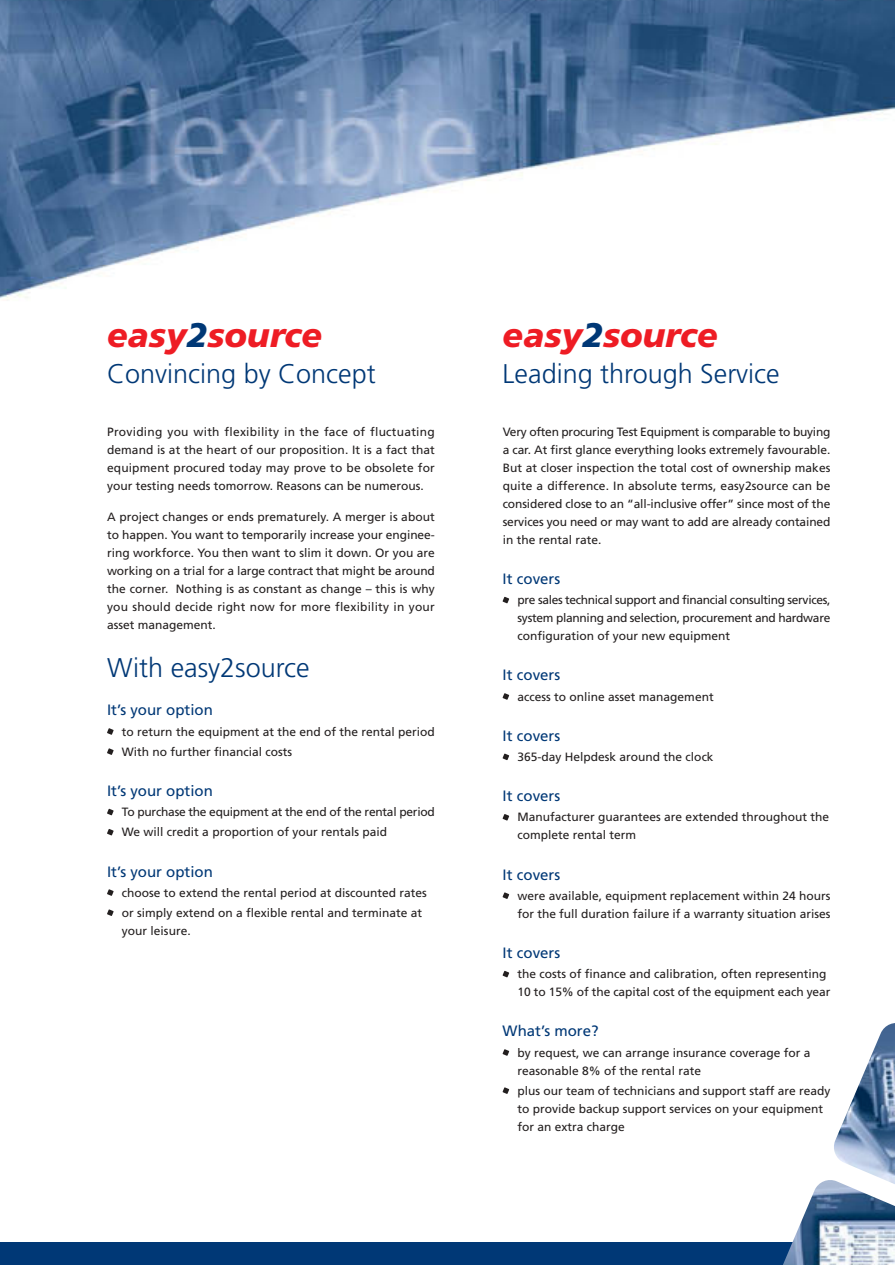
<style>
.page{position:relative;width:895px;height:1265px;background:#fff}
.page>*{position:absolute;margin:0;border:0;box-sizing:border-box;transform-origin:0 0}
.t1{font:italic 900 34.05px "Frutiger";color:#ee1c24}
.t2{font:300 27px "Frutiger";color:#003876}
.t3{font:15px "Frutiger";color:#003876}
.t4{font:12px/18px "Frutiger";color:#231f1f}
.t5{font:12px/20.1px "Frutiger";letter-spacing:-.02em;color:#231f1f}
.s1{color:#003876}
</style>
<div class="page">
<img style="left:0;top:0;width:895px;height:1090px">
<svg style="left:107px;top:728px;width:7px;height:7px"></svg>
<svg style="left:107px;top:748px;width:7px;height:7px"></svg>
<svg style="left:107px;top:808px;width:7px;height:7px"></svg>
<svg style="left:107px;top:829px;width:7px;height:6px"></svg>
<svg style="left:107px;top:889px;width:7px;height:7px"></svg>
<svg style="left:107px;top:909px;width:7px;height:7px"></svg>
<div style="left:0;top:1242px;width:895px;height:22px;background:#003876"></div>
<svg style="left:502px;top:597px;width:7px;height:6px"></svg>
<svg style="left:502px;top:693px;width:7px;height:7px"></svg>
<svg style="left:502px;top:753px;width:7px;height:7px"></svg>
<svg style="left:502px;top:814px;width:7px;height:6px"></svg>
<svg style="left:502px;top:892px;width:7px;height:7px"></svg>
<svg style="left:502px;top:970px;width:7px;height:7px"></svg>
<svg style="left:502px;top:1049px;width:7px;height:6px"></svg>
<svg style="left:502px;top:1087px;width:7px;height:7px"></svg>
<img style="left:783px;top:1180px;width:112px;height:84px">
<img style="left:834px;top:1022px;width:61px;height:187px">
<h1 class="t1" style="left:107px;top:321px;width:217px">easy<span class="s1">2</span>source</h1>
<h2 class="t2" style="left:107px;top:363px;width:270px">Convincing by Concept</h2>
<p class="t4" style="left:107px;top:423px;width:329px;text-align:justify">Providing you with flexibility in the face of fluctuating demand is at the heart of our proposition. It is a fact that equipment procured today may prove to be obsolete for your testing needs tomorrow. Reasons can be numerous.</p>
<p class="t4" style="left:107px;top:508px;width:329px;text-align:justify">A project changes or ends prematurely. A merger is about to happen. You want to temporarily increase your enginee&shy;ring workforce. You then want to slim it down. Or you are working on a trial for a large contract that might be around the corner. Nothing is as constant as change – this is why you should decide right now for more flexibility in your asset management.</p>
<h2 class="t2" style="left:107px;top:657px;width:204px">With easy2source</h2>
<p class="t3" style="left:107px;top:704px;width:107px">It’s your option</p>
<p class="t4" style="left:122px;top:722px;width:314px;line-height:20.1px">to return the equipment at the end of the rental period<br>With no further financial costs</p>
<p class="t3" style="left:107px;top:784px;width:107px">It’s your option</p>
<p class="t5" style="left:122px;top:803px;width:314px">To purchase the equipment at the end of the rental period<br>We will credit a proportion of your rentals paid</p>
<p class="t3" style="left:107px;top:865px;width:107px">It’s your option</p>
<p class="t4" style="left:122px;top:883px;width:306px;line-height:20.1px">choose to extend the rental period at discounted rates or simply extend on a flexible rental and terminate at</p>
<p class="t4" style="left:122px;top:922px;width:70px">your leisure.</p>
<h1 class="t1" style="left:502px;top:321px;width:217px">easy<span class="s1">2</span>source</h1>
<h2 class="t2" style="left:502px;top:363px;width:279px">Leading through Service</h2>
<p class="t4" style="left:502px;top:423px;width:329px;text-align:justify">Very often procuring Test Equipment is comparable to buying a car. At first glance everything looks extremely favourable.<br>But at closer inspection the total cost of ownership makes quite a difference. In absolute terms, easy2source can be considered close to an “all-inclusive offer” since most of the services you need or may want to add are already contained in the rental rate.</p>
<p class="t3" style="left:502px;top:573px;width:59px">It covers</p>
<p class="t4" style="left:517px;top:592px;width:314px;text-align:justify">pre sales technical support and financial consulting services, system planning and selection, procurement and hardware configuration of your new equipment</p>
<p class="t3" style="left:502px;top:669px;width:59px">It covers</p>
<p class="t4" style="left:517px;top:688px;width:198px">access to online asset management</p>
<p class="t3" style="left:502px;top:729px;width:59px">It covers</p>
<p class="t4" style="left:517px;top:748px;width:198px">365-day Helpdesk around the clock</p>
<p class="t3" style="left:502px;top:790px;width:59px">It covers</p>
<p class="t4" style="left:517px;top:809px;width:313px">Manufacturer guarantees are extended throughout the complete rental term</p>
<p class="t3" style="left:502px;top:868px;width:59px">It covers</p>
<p class="t4" style="left:517px;top:887px;width:314px">were available, equipment replacement within 24 hours for the full duration failure if a warranty situation arises</p>
<p class="t3" style="left:502px;top:946px;width:59px">It covers</p>
<p class="t4" style="left:517px;top:966px;width:314px">the costs of finance and calibration, often representing<br>10 to 15% of the capital cost of the equipment each year</p>
<p class="t3" style="left:502px;top:1025px;width:97px">What’s more?</p>
<p class="t4" style="left:517px;top:1044px;width:294px">by request, we can arrange insurance coverage for a reasonable 8% of the rental rate</p>
<p class="t4" style="left:517px;top:1082px;width:314px">plus our team of technicians and support staff are ready to provide backup support services on your equipment for an extra charge</p>
</div>
